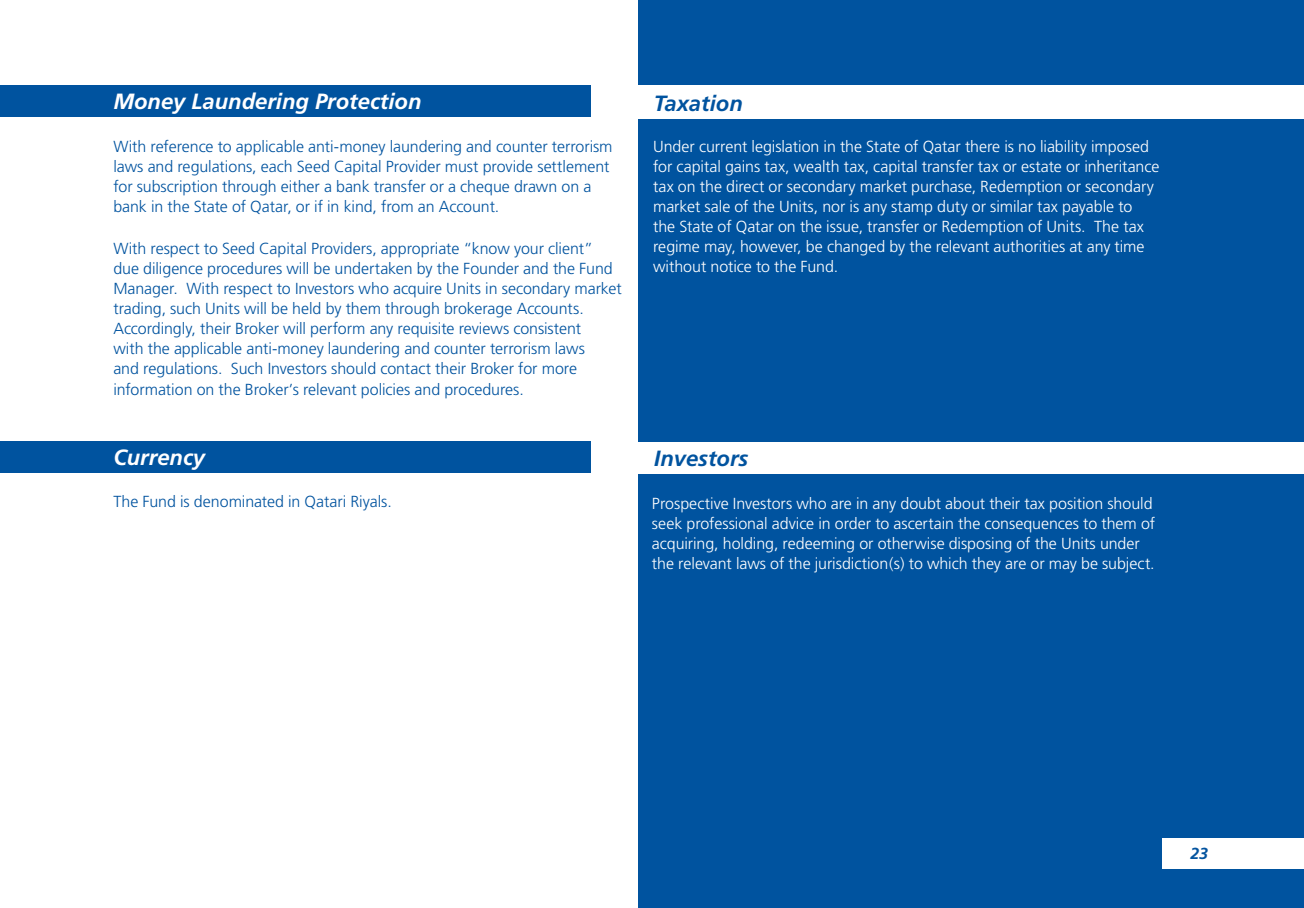
<style>
.page{position:relative;width:1304px;height:908px;background:#fff}
.page>*{position:absolute;margin:0;border:0;box-sizing:border-box;transform-origin:0 0}
.t1{font:italic 700 22px "Frutiger";color:#fff}
.t2{font:italic 700 22px "Frutiger";color:#00539f}
.t3{font:300 16px/20px "Frutiger";letter-spacing:-.005em;color:#00539f}
.t4{font:300 16px/20px "Frutiger";letter-spacing:-.005em;color:#fff}
.t5{font:italic 700 16px "Frutiger";color:#04549f}
</style>
<div class="page">
<div style="left:638px;top:0;width:666px;height:907px;background:#00539f"></div>
<div style="left:0;top:85px;width:591px;height:31px;background:#00539f"></div>
<div style="left:0;top:441px;width:591px;height:31px;background:#00539f"></div>
<div style="left:603px;top:86px;width:701px;height:33px;background:#fff"></div>
<div style="left:598px;top:442px;width:706px;height:31px;background:#fff"></div>
<div style="left:1162px;top:837px;width:142px;height:30px;background:#fff"></div>
<h1 class="t1" style="left:113px;top:89px;width:310px">Money Laundering Protection</h1>
<h1 class="t2" style="left:654px;top:90px;width:90px">Taxation</h1>
<p class="t3" style="left:113px;top:136px;width:501px">With reference to applicable anti-money laundering and counter terrorism laws and regulations, each Seed Capital Provider must provide settlement for subscription through either a bank transfer or a cheque drawn on a bank in the State of Qatar, or if in kind, from an Account.</p>
<p class="t3" style="left:113px;top:239px;width:510px">With respect to Seed Capital Providers, appropriate “know your client” due diligence procedures will be undertaken by the Founder and the Fund Manager. With respect to Investors who acquire Units in secondary market trading, such Units will be held by them through brokerage Accounts.<br>Accordingly, their Broker will perform any requisite reviews consistent<br>with the applicable anti-money laundering and counter terrorism laws<br>and regulations. Such Investors should contact their Broker for more information on the Broker’s relevant policies and procedures.</p>
<p class="t4" style="left:653px;top:136px;width:508px">Under current legislation in the State of Qatar there is no liability imposed for capital gains tax, wealth tax, capital transfer tax or estate or inheritance tax on the direct or secondary market purchase, Redemption or secondary market sale of the Units, nor is any stamp duty or similar tax payable to<br>the State of Qatar on the issue, transfer or Redemption of Units. The tax regime may, however, be changed by the relevant authorities at any time without notice to the Fund.</p>
<h1 class="t1" style="left:113px;top:444px;width:93px">Currency</h1>
<h1 class="t2" style="left:654px;top:445px;width:96px">Investors</h1>
<p class="t3" style="left:113px;top:491px;width:280px">The Fund is denominated in Qatari Riyals.</p>
<p class="t4" style="left:652px;top:492px;width:505px">Prospective Investors who are in any doubt about their tax position should seek professional advice in order to ascertain the consequences to them of acquiring, holding, redeeming or otherwise disposing of the Units under the relevant laws of the jurisdiction(s) to which they are or may be subject.</p>
<p class="t5" style="left:1190px;top:844px;width:19px">23</p>
</div>
